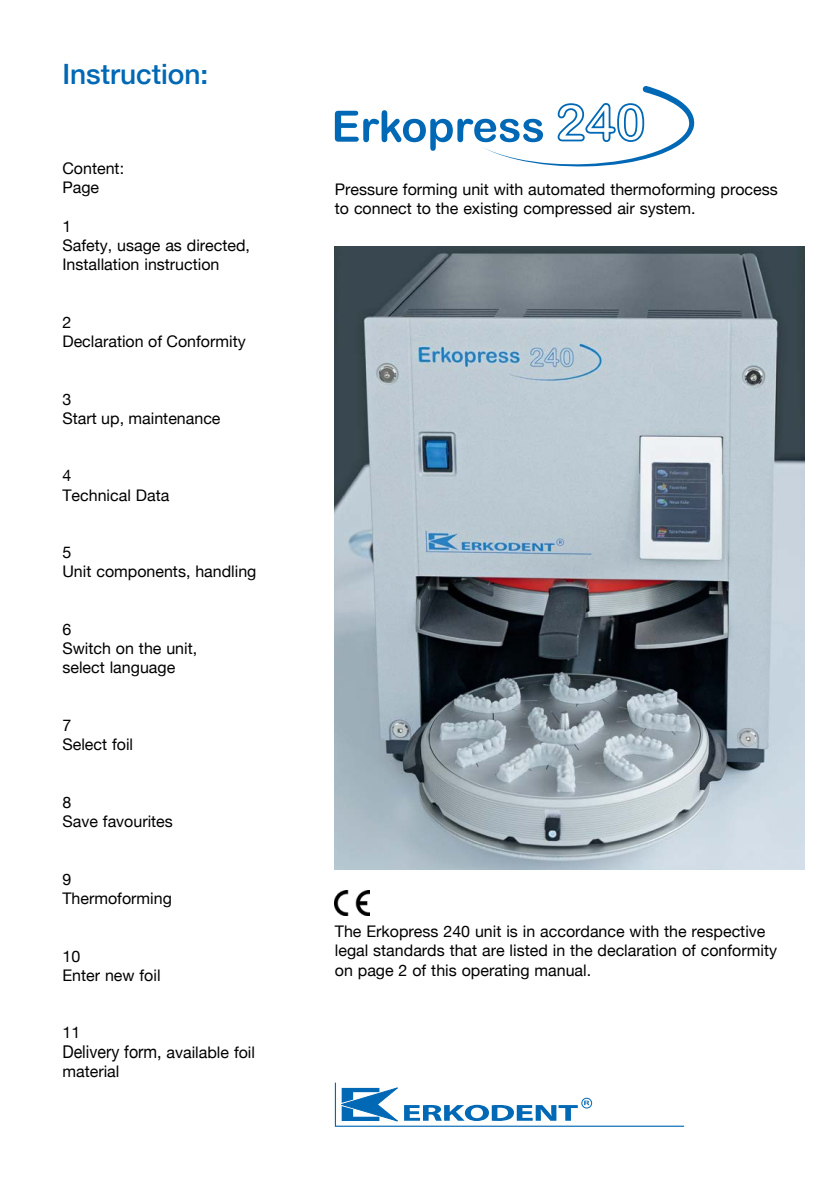
<style>
.page{position:relative;width:840px;height:1191px;background:#fff}
.page>*{position:absolute;margin:0;border:0;box-sizing:border-box;transform-origin:0 0}
.t1{font:500 28px "Helvetica Neue";color:#0068b4}
.t2{font:17.6px "Helvetica Neue";color:#000;scale:.91 1}
.t3{font:16px/19.2px "Helvetica Neue";color:#000}
.s1{font-size:16px}
</style>
<div class="page">
<svg style="left:334px;top:1082px;width:351px;height:45px"></svg>
<svg style="left:334px;top:86px;width:360px;height:81px"></svg>
<img style="left:334px;top:890px;width:35px;height:25px">
<img style="left:334px;top:246px;width:469px;height:623px">
<h1 class="t1" style="left:62px;top:52px;width:147px">Instruction:</h1>
<p class="t3" style="left:62px;top:160px;width:63px">Content:<br>Page</p>
<p class="t3" style="left:62px;top:217px;width:189px">1<br>Safety, usage as directed,<br>Installation instruction</p>
<p class="t3" style="left:62px;top:313px;width:185px">2<br>Declaration of Conformity</p>
<p class="t3" style="left:62px;top:390px;width:159px">3<br>Start up, maintenance</p>
<p class="t3" style="left:62px;top:467px;width:108px">4<br>Technical Data</p>
<p class="t3" style="left:62px;top:544px;width:195px">5<br>Unit components, handling</p>
<p class="t3" style="left:62px;top:620px;width:136px">6<br>Switch on the unit, select language</p>
<p class="t3" style="left:62px;top:716px;width:72px">7<br>Select foil</p>
<p class="t3" style="left:62px;top:793px;width:112px">8<br>Save favourites</p>
<p class="t3" style="left:62px;top:870px;width:111px">9<br>Thermoforming</p>
<p class="t3" style="left:62px;top:947px;width:100px">10<br>Enter new foil</p>
<p class="t3" style="left:62px;top:1024px;width:19px">11</p>
<p class="t2" style="left:62px;top:1038px;width:213px">Delivery form, <span class="s1">available foil</span></p>
<p class="t3" style="left:62px;top:1062px;width:58px">material</p>
<p class="t3" style="left:334px;top:180px;width:444px">Pressure forming unit with automated thermoforming process to connect to the existing compressed air system.</p>
<p class="t3" style="left:334px;top:922px;width:443px">The Erkopress 240 unit is in accordance with the respective legal standards that are listed in the declaration of conformity on page 2 of this operating manual.</p>
</div>
